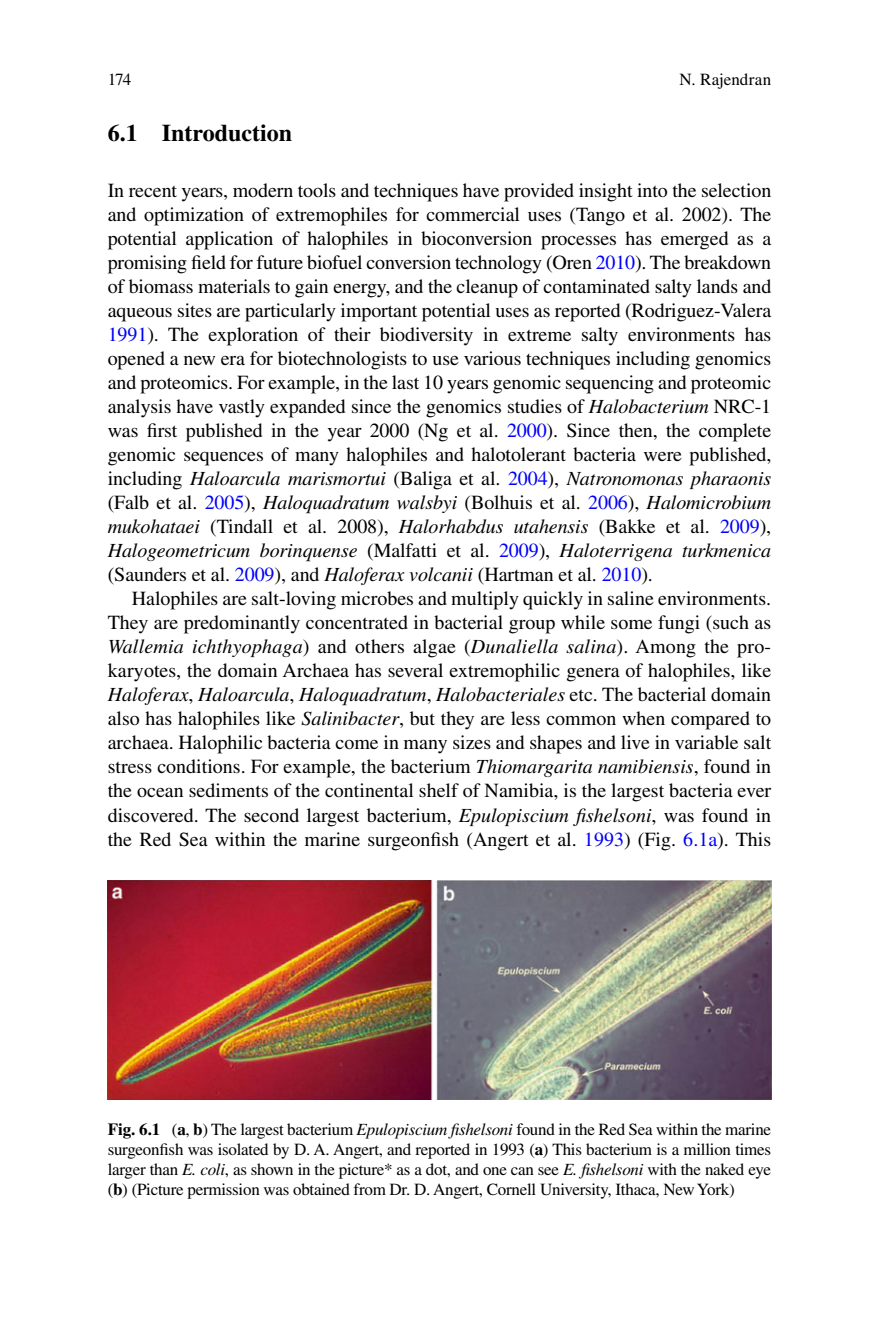
<style>
.page{position:relative;width:879px;height:1333px;background:#fff}
.page>*{position:absolute;margin:0;border:0;box-sizing:border-box;transform-origin:0 0}
.t1{font:700 24px "Mdvbcy Mfrptv Times";color:#000}
.t2{font:20px/24px "Rbbdvm Ryymxm Times";color:#000;text-align:justify}
.t3{font:italic 20px/24px "Dwvmjs Xvvcbw Times";letter-spacing:-.005em;color:#000}
.t4{font:17px/20px "Rbbdvm Ryymxm Times";letter-spacing:-.015em;color:#000;text-align:justify}
.t5{font:17px "Rbbdvm Ryymxm Times";letter-spacing:.01em;color:#000}
.s1{color:#0000fa}
.s2{font-family:"Dwvmjs Xvvcbw Times";font-style:italic}
.s3{font-family:"Rbbdvm Ryymxm Times";font-style:normal}
.s4{font-family:"Rbbdvm Ryymxm Times";font-style:normal;color:#0000fa}
.s5{font-family:"Xvylvk Kvmphm STIX General"}
.s6{font-family:"Mdvbcy Mfrptv Times";font-weight:700}
</style>
<div class="page">
<img style="left:108px;top:880px;width:663px;height:219px">
<p class="t4" style="left:108px;top:71px;width:25px">174</p>
<p class="t1" style="left:108px;top:124px;width:186px">6.1 Introduction</p>
<p class="t5" style="left:679px;top:73px;width:93px">N. Rajendran</p>
<p class="t2" style="left:108px;top:180px;width:665px">In recent years, modern tools and techniques have provided insight into the selection and optimization of extremophiles for commercial uses (Tango et al. 2002). The potential application of halophiles in bioconversion processes has emerged as a promising field for future biofuel conversion technology (Oren <span class="s1">2010</span> ). The breakdown of biomass materials to gain energy, and the cleanup of contaminated salty lands and aqueous sites are particularly important potential uses as reported (Rodriguez-Valera <span class="s1">1991</span> ). The exploration of their biodiversity in extreme salty environments has opened a new era for biotechnologists to use various techniques including genomics and proteomics. For example, in the last 10 years genomic sequencing and proteomic analysis have vastly expanded since the genomics studies of <span class="s2">Halobacterium</span> NRC-1 was first published in the year 2000 (Ng et al. <span class="s1">2000</span> ). Since then, the complete genomic sequences of many halophiles and halotolerant bacteria were published,</p>
<p class="t3" style="left:108px;top:468px;width:665px"><span class="s3">including</span> Haloarcula marismortui <span class="s3">(Baliga et al.</span> <span class="s4">2004</span> <span class="s3">),</span> Natronomonas pharaonis <span class="s3">(Falb et al.</span> <span class="s4">2005</span> <span class="s3">),</span> Haloquadratum walsbyi <span class="s3">(Bolhuis et al.</span> <span class="s4">2006</span> <span class="s3">),</span> Halomicrobium</p>
<p class="t2" style="left:108px;top:516px;width:665px"><span class="s2">mukohataei</span> (Tindall et al. 2008), <span class="s2">Halorhabdus utahensis</span> (Bakke et al. <span class="s1">2009</span> ),</p>
<p class="t3" style="left:108px;top:540px;width:665px">Halogeometricum borinquense <span class="s3">(Malfatti et al.</span> <span class="s4">2009</span> <span class="s3">),</span> Haloterrigena turkmenica</p>
<p class="t2" style="left:108px;top:564px;width:547px">(Saunders et al. <span class="s1">2009</span> ), and <span class="s2">Haloferax volcanii</span> (Hartman et al. <span class="s1">2010</span> ).</p>
<p class="t2" style="left:132px;top:588px;width:641px">Halophiles are salt<span class="s5">‐</span>loving microbes and multiply quickly in saline environments.</p>
<p class="t2" style="left:108px;top:612px;width:665px">They are predominantly concentrated in bacterial group while some fungi (such as</p>
<p class="t3" style="left:108px;top:636px;width:665px">Wallemia ichthyophaga <span class="s3">) and others algae (</span> Dunaliella salina <span class="s3">). Among the pro-</span></p>
<p class="t2" style="left:108px;top:660px;width:665px">karyotes, the domain Archaea has several extremophilic genera of halophiles, like</p>
<p class="t3" style="left:108px;top:684px;width:665px">Haloferax <span class="s3">,</span> Haloarcula <span class="s3">,</span> Haloquadratum <span class="s3">,</span> Halobacteriales <span class="s3">etc. The bacterial domain</span></p>
<p class="t2" style="left:108px;top:708px;width:665px">also has halophiles like <span class="s2">Salinibacter</span> , but they are less common when compared to archaea. Halophilic bacteria come in many sizes and shapes and live in variable salt stress conditions. For example, the bacterium <span class="s2">Thiomargarita namibiensis</span> , found in the ocean sediments of the continental shelf of Namibia, is the largest bacteria ever discovered. The second largest bacterium, <span class="s2">Epulopiscium fishelsoni</span> , was found in the Red Sea within the marine surgeonfish (Angert et al. <span class="s1">1993</span> ) (Fig. <span class="s1">6.1a</span> ). This</p>
<p class="t4" style="left:108px;top:1120px;width:665px"><span class="s6">Fig. 6.1</span> ( <span class="s6">a</span> , <span class="s6">b</span> ) The largest bacterium <span class="s2">Epulopiscium fishelsoni</span> found in the Red Sea within the marine surgeonfish was isolated by D. A. Angert, and reported in 1993 ( <span class="s6">a</span> ) This bacterium is a million times larger than <span class="s2">E. coli</span> , as shown in the picture* as a dot, and one can see <span class="s2">E. fishelsoni</span> with the naked eye ( <span class="s6">b</span> ) (Picture permission was obtained from Dr. D. Angert, Cornell University, Ithaca, New York)</p>
</div>
